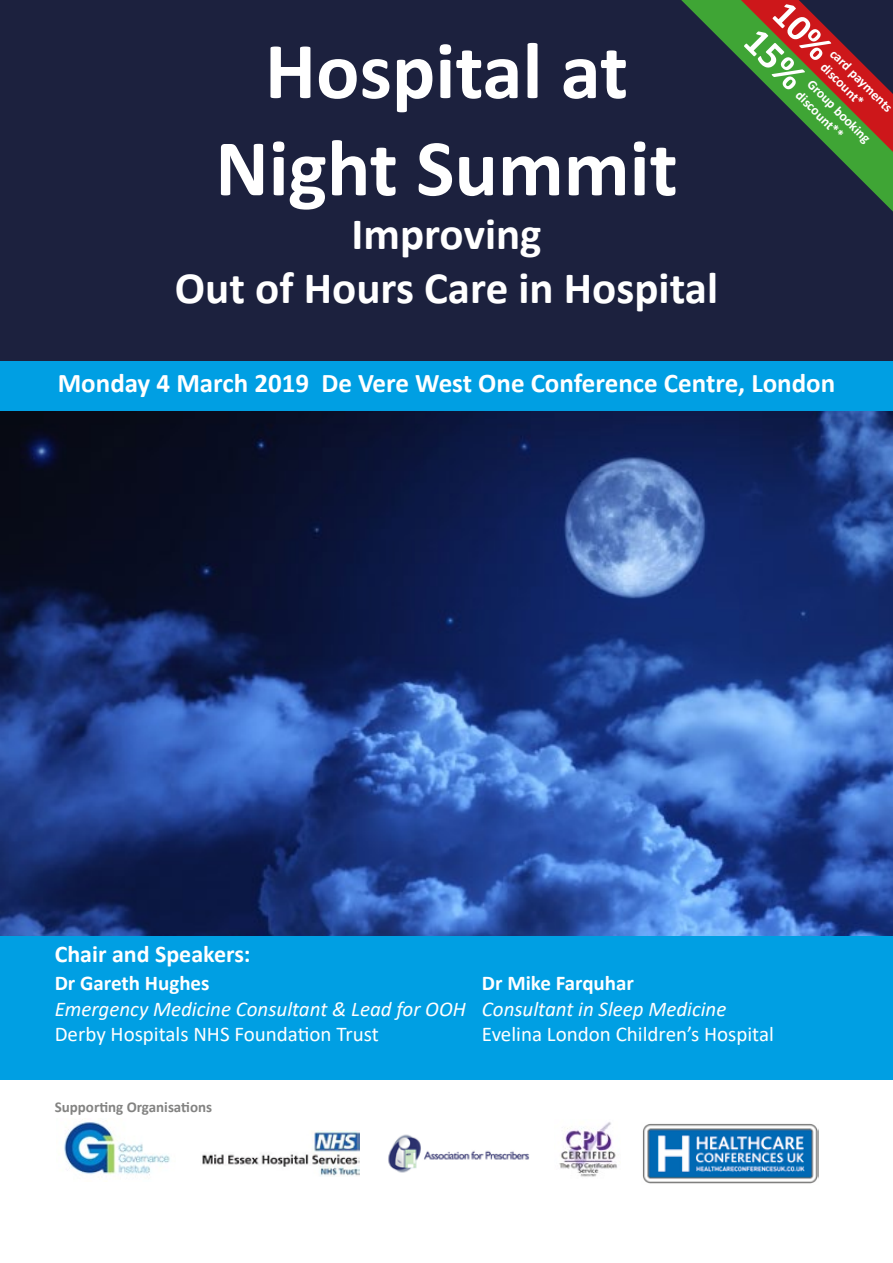
<style>
.page{position:relative;width:893px;height:1263px;background:#fff}
.page>*{position:absolute;margin:0;border:0;box-sizing:border-box;transform-origin:0 0}
.t1{font:700 81px/97.2px "Calibri";color:#fff;text-align:center}
.t2{font:700 45px/54px "Calibri";color:#fff;text-align:center}
.t3{font:700 27px "Calibri";color:#fff}
.t4{font:700 24px "Calibri";color:#fff}
.t5{font:italic 21px "Calibri";color:#fff}
.t6{font:21px "Calibri";color:#fff}
.t7{font:700 21px "Calibri";color:#fff}
.t8{font:700 15px "Calibri";color:#838382}
.t9{font:700 13.5px/16.2px "Calibri";color:#fff}
</style>
<div class="page">
<div style="left:0;top:0;width:893px;height:393px;background:#1c213e"></div>
<img style="left:0;top:410px;width:893px;height:526px">
<div style="left:0;top:361px;width:893px;height:49px;background:#009fe3"></div>
<div style="left:0;top:936px;width:893px;height:144px;background:#009fe3"></div>
<img style="left:64px;top:1120px;width:106px;height:55px">
<img style="left:643px;top:1123px;width:176px;height:61px">
<img style="left:559px;top:1122px;width:58px;height:55px">
<img style="left:202px;top:1131px;width:157px;height:45px">
<img style="left:388px;top:1134px;width:142px;height:39px">
<svg style="left:681px;top:0;width:212px;height:212px"></svg>
<h1 class="t1" style="left:215px;top:21px;width:464px">Hospital at<br>Night Summit</h1>
<h2 class="t2" style="left:175px;top:207px;width:545px">Improving<br>Out of Hours Care in Hospital</h2>
<p class="t9" style="left:838px;top:45px;width:84px;rotate:45deg">card payments discount*</p>
<p class="t9" style="left:815px;top:76px;width:85px;rotate:45deg">Group booking discount**</p>
<p class="t3" style="left:58px;top:364px;width:779px">Monday 4 March 2019 De Vere West One Conference Centre, London</p>
<p class="t4" style="left:55px;top:937px;width:197px">Chair and Speakers:</p>
<p class="t7" style="left:55px;top:968px;width:156px">Dr Gareth Hughes</p>
<p class="t5" style="left:55px;top:994px;width:413px">Emergency Medicine Consultant &amp; Lead for OOH</p>
<p class="t6" style="left:55px;top:1019px;width:326px">Derby Hospitals NHS Foundation Trust</p>
<p class="t7" style="left:482px;top:968px;width:154px">Dr Mike Farquhar</p>
<p class="t5" style="left:482px;top:994px;width:246px">Consultant in Sleep Medicine</p>
<p class="t6" style="left:482px;top:1019px;width:294px">Evelina London Children’s Hospital</p>
<p class="t8" style="left:55px;top:1096px;width:159px">Supporting Organisations</p>
</div>
